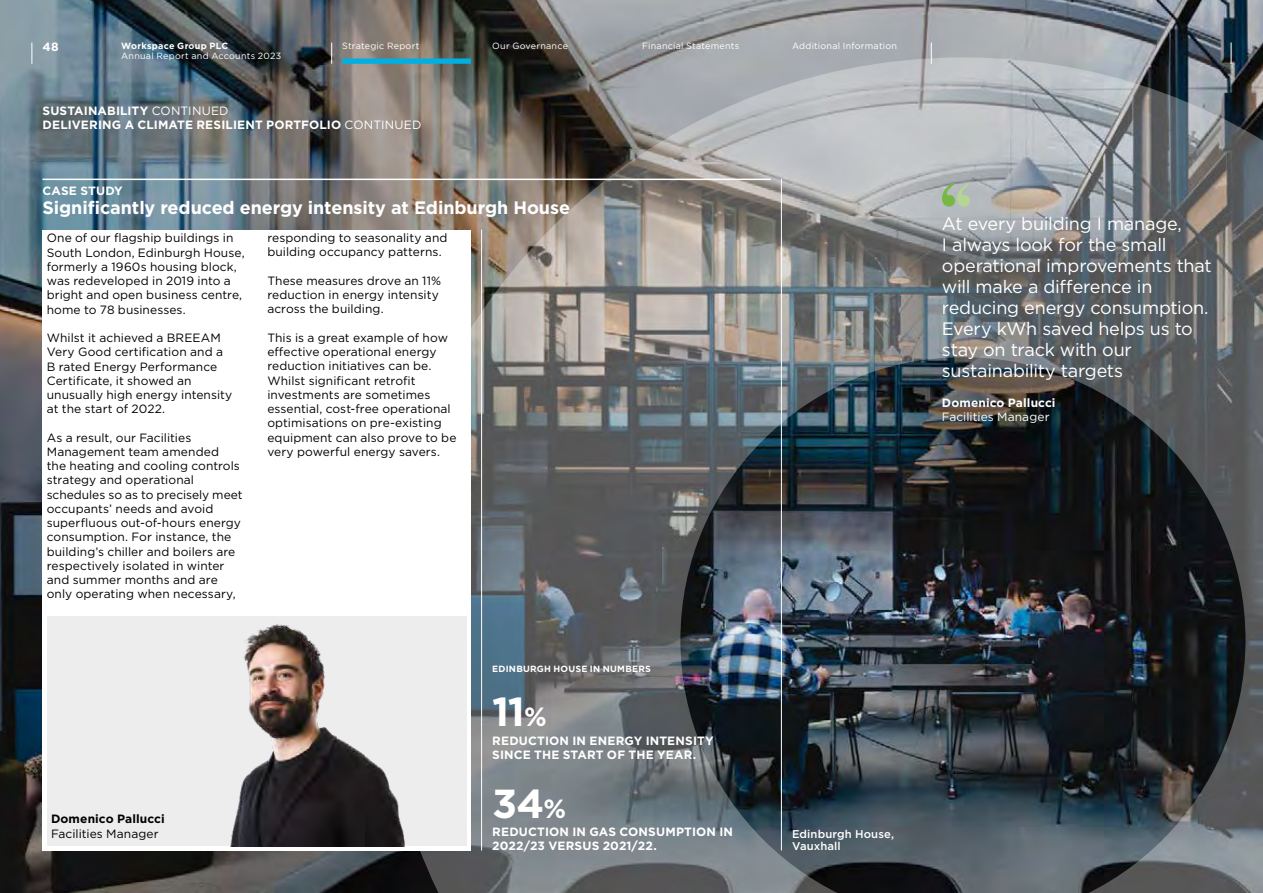
<style>
.page{position:relative;width:1263px;height:893px;background:#fff}
.page>*{position:absolute;margin:0;border:0;box-sizing:border-box;transform-origin:0 0}
.t1{font:700 40.5px "Gotham";color:#fff}
.t2{font:18px/21px "Gotham";letter-spacing:-.015em;color:#fff}
.t3{font:700 18px "Gotham";letter-spacing:-.005em;color:#fff}
.t4{font:12px/14.2px "Gotham";letter-spacing:.005em;color:#000}
.t5{font:700 12px/14.2px "Gotham";letter-spacing:.01em;color:#fff}
.t6{font:12px "Gotham";letter-spacing:.005em;color:#fff}
.t7{font:700 12px "Gotham";letter-spacing:.01em;color:#000}
.t8{font:500 11.25px/12.8px "Gotham";letter-spacing:.01em;color:#fff}
.t9{font:9px "Gotham";letter-spacing:.025em;color:#fff}
.t10{font:700 9px "Gotham";letter-spacing:.03em;color:#fff}
.s1{font-weight:400}
.s2{font-size:26.25px}
</style>
<div class="page">
<img style="left:0;top:0;width:1263px;height:893px">
<img style="left:381px;top:57px;width:882px;height:836px">
<div style="left:43px;top:230px;width:428px;height:620px;background:#fff"></div>
<div style="left:47px;top:617px;width:420px;height:229px;background:#eeeded"></div>
<img style="left:230px;top:624px;width:175px;height:222px">
<svg style="left:942px;top:183px;width:28px;height:24px"></svg>
<hr style="left:43px;top:179px;width:728px;height:1px;background:#fff">
<svg style="left:32px;top:43px;width:1px;height:21px"></svg>
<svg style="left:331px;top:43px;width:1px;height:21px"></svg>
<svg style="left:931px;top:43px;width:1px;height:21px"></svg>
<svg style="left:1231px;top:43px;width:1px;height:21px"></svg>
<div style="left:342px;top:59px;width:129px;height:5px;background:#00b0e3"></div>
<hr style="left:481px;top:230px;width:1px;height:620px;background:#fff">
<hr style="left:781px;top:179px;width:1px;height:671px;background:#fff">
<p class="t5" style="left:43px;top:39px;width:18px">48</p>
<p class="t10" style="left:121px;top:40px;width:109px">Workspace Group PLC</p>
<p class="t9" style="left:121px;top:50px;width:162px">Annual Report and Accounts 2023</p>
<p class="t9" style="left:342px;top:40px;width:79px">Strategic Report</p>
<p class="t9" style="left:492px;top:40px;width:77px">Our Governance</p>
<p class="t9" style="left:642px;top:40px;width:99px">Financial Statements</p>
<p class="t9" style="left:792px;top:40px;width:106px">Additional Information</p>
<p class="t5" style="left:43px;top:103px;width:380px">SUSTAINABILITY <span class="s1">CONTINUED<br></span>DELIVERING A CLIMATE RESILIENT PORTFOLIO <span class="s1">CONTINUED</span></p>
<p class="t5" style="left:43px;top:184px;width:82px">CASE STUDY</p>
<h2 class="t3" style="left:43px;top:196px;width:529px">Significantly reduced energy intensity at Edinburgh House</h2>
<p class="t4" style="left:47px;top:231px;width:199px">One of our flagship buildings in<br>South London, Edinburgh House, formerly a 1960s housing block, was redeveloped in 2019 into a bright and open business centre, home to 78 businesses.</p>
<p class="t4" style="left:47px;top:330px;width:187px">Whilst it achieved a BREEAM<br>Very Good certification and a<br>B rated Energy Performance<br>Certificate, it showed an unusually high energy intensity at the start of 2022.</p>
<p class="t4" style="left:47px;top:430px;width:197px">As a result, our Facilities<br>Management team amended<br>the heating and cooling controls strategy and operational schedules so as to precisely meet occupants’ needs and avoid superfluous out-of-hours energy consumption. For instance, the building’s chiller and boilers are respectively isolated in winter and summer months and are only operating when necessary,</p>
<p class="t4" style="left:267px;top:231px;width:182px">responding to seasonality and building occupancy patterns.</p>
<p class="t4" style="left:267px;top:273px;width:175px">These measures drove an 11% reduction in energy intensity across the building.</p>
<p class="t4" style="left:267px;top:330px;width:191px">This is a great example of how effective operational energy reduction initiatives can be.<br>Whilst significant retrofit investments are sometimes essential, cost-free operational optimisations on pre-existing equipment can also prove to be very powerful energy savers.</p>
<p class="t7" style="left:51px;top:811px;width:115px">Domenico Pallucci</p>
<p class="t4" style="left:51px;top:826px;width:109px">Facilities Manager</p>
<p class="t10" style="left:492px;top:662px;width:160px">EDINBURGH HOUSE IN NUMBERS</p>
<h1 class="t1" style="left:492px;top:685px;width:56px">11<span class="s2">%</span></h1>
<p class="t5" style="left:492px;top:733px;width:223px">REDUCTION IN ENERGY INTENSITY<br>SINCE THE START OF THE YEAR.</p>
<h1 class="t1" style="left:492px;top:776px;width:75px">34<span class="s2">%</span></h1>
<p class="t5" style="left:492px;top:825px;width:242px">REDUCTION IN GAS CONSUMPTION IN<br>2022/23 VERSUS 2021/22.</p>
<p class="t8" style="left:792px;top:827px;width:104px">Edinburgh House,<br>Vauxhall</p>
<h2 class="t2" style="left:942px;top:213px;width:271px">At every building I manage,<br>I always look for the small operational improvements that will make a difference in reducing energy consumption.<br>Every kWh saved helps us to stay on track with our sustainability targets</h2>
<p class="t5" style="left:942px;top:395px;width:115px">Domenico Pallucci</p>
<p class="t6" style="left:942px;top:409px;width:109px">Facilities Manager</p>
</div>
